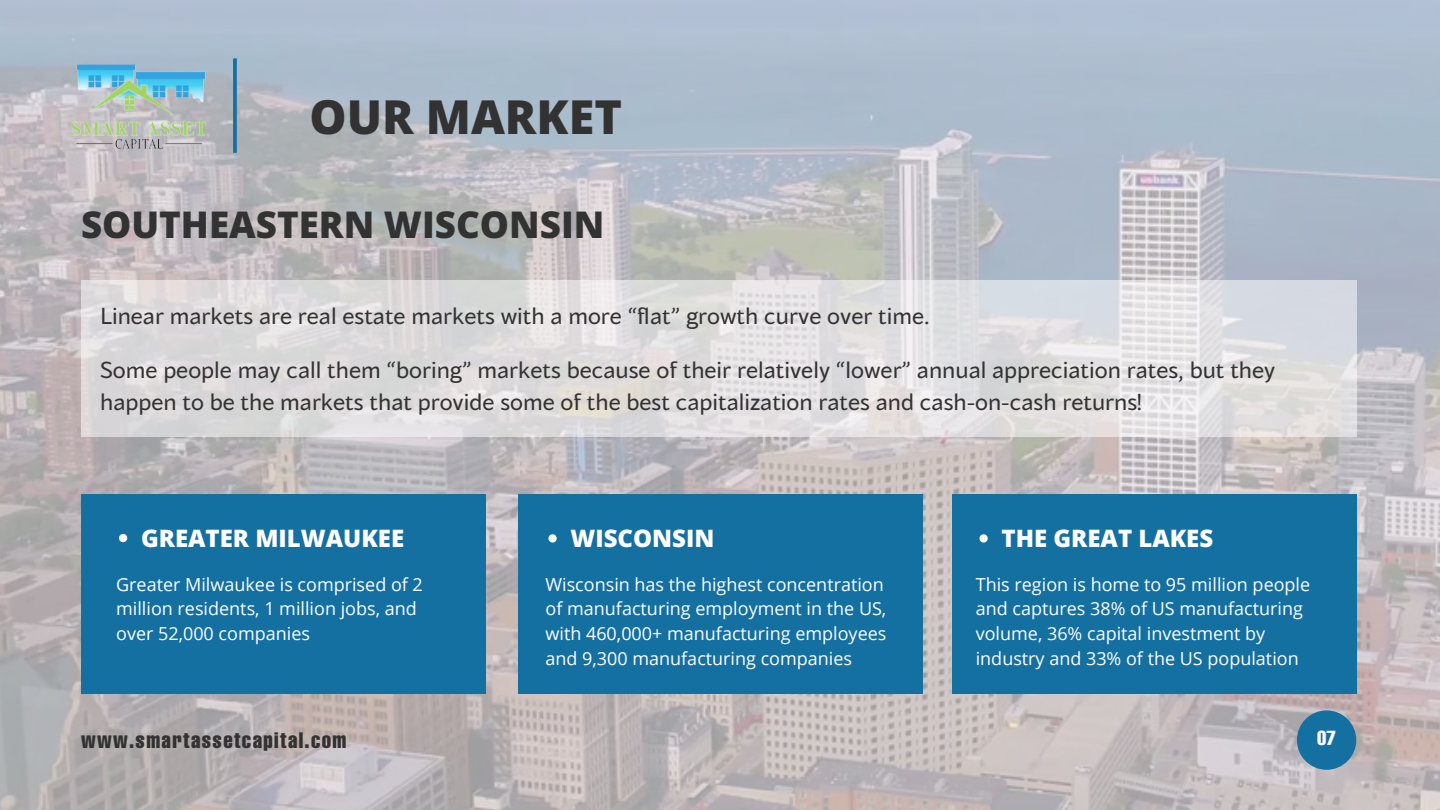
<style>
.page{position:relative;width:1440px;height:810px;background:#fff}
.page>*{position:absolute;margin:0;border:0;box-sizing:border-box;transform-origin:0 0}
.t1{font:800 46.7px "Open Sans";color:#323232}
.t2{font:800 36.7px "Open Sans";color:#323232}
.t3{font:800 24px "Open Sans";color:#fff}
.t4{font:23px/31.5px "Blacker Sans Pro";color:#323232}
.t5{font:extra-condensed 22px "Helvetica";letter-spacing:.065em;color:#323232}
.t6{font:extra-condensed 20px "Helvetica";color:#fff}
.t7{font:18px/24.8px "Open Sans";color:#fff}
</style>
<div class="page">
<img style="left:0;top:0;width:1440px;height:810px">
<div style="left:1297px;top:710px;width:59px;height:60px;background:#1570a2;border-radius:50%"></div>
<div style="left:82px;top:494px;width:404px;height:200px;background:#1570a2"></div>
<div style="left:953px;top:494px;width:404px;height:200px;background:#1570a2"></div>
<svg style="left:119px;top:534px;width:8px;height:8px"></svg>
<svg style="left:979px;top:534px;width:9px;height:9px"></svg>
<div style="left:519px;top:494px;width:404px;height:200px;background:#1570a2"></div>
<svg style="left:548px;top:534px;width:9px;height:9px"></svg>
<svg style="left:82px;top:280px;width:1275px;height:157px;fill:#dfdcdf"></svg>
<svg style="left:233px;top:58px;width:4px;height:95px"></svg>
<img style="left:69px;top:60px;width:139px;height:93px">
<p class="t1" style="left:310px;top:84px;width:314px">OUR MARKET</p>
<p class="t2" style="left:81px;top:198px;width:525px">SOUTHEASTERN WISCONSIN</p>
<p class="t4" style="left:100px;top:300px;width:831px">Linear markets are real estate markets with a more “flat” growth curve over time.</p>
<p class="t4" style="left:100px;top:354px;width:1177px">Some people may call them “boring” markets because of their relatively “lower” annual appreciation rates, but they happen to be the markets that provide some of the best capitalization rates and cash-on-cash returns!</p>
<p class="t3" style="left:141px;top:521px;width:265px">GREATER MILWAUKEE</p>
<p class="t3" style="left:1002px;top:521px;width:213px">THE GREAT LAKES</p>
<p class="t7" style="left:116px;top:571px;width:308px">Greater Milwaukee is comprised of 2 million residents, 1 million jobs, and over 52,000 companies</p>
<p class="t7" style="left:976px;top:571px;width:336px">This region is home to 95 million people and captures 38% of US manufacturing volume, 36% capital investment by industry and 33% of the US population</p>
<p class="t3" style="left:570px;top:521px;width:145px">WISCONSIN</p>
<p class="t7" style="left:546px;top:571px;width:342px">Wisconsin has the highest concentration of manufacturing employment in the US, with 460,000+ manufacturing employees and 9,300 manufacturing companies</p>
<p class="t5" style="left:81px;top:727px;width:267px">www.smartassetcapital.com</p>
<p class="t6" style="left:1317px;top:725px;width:20px">07</p>
</div>
